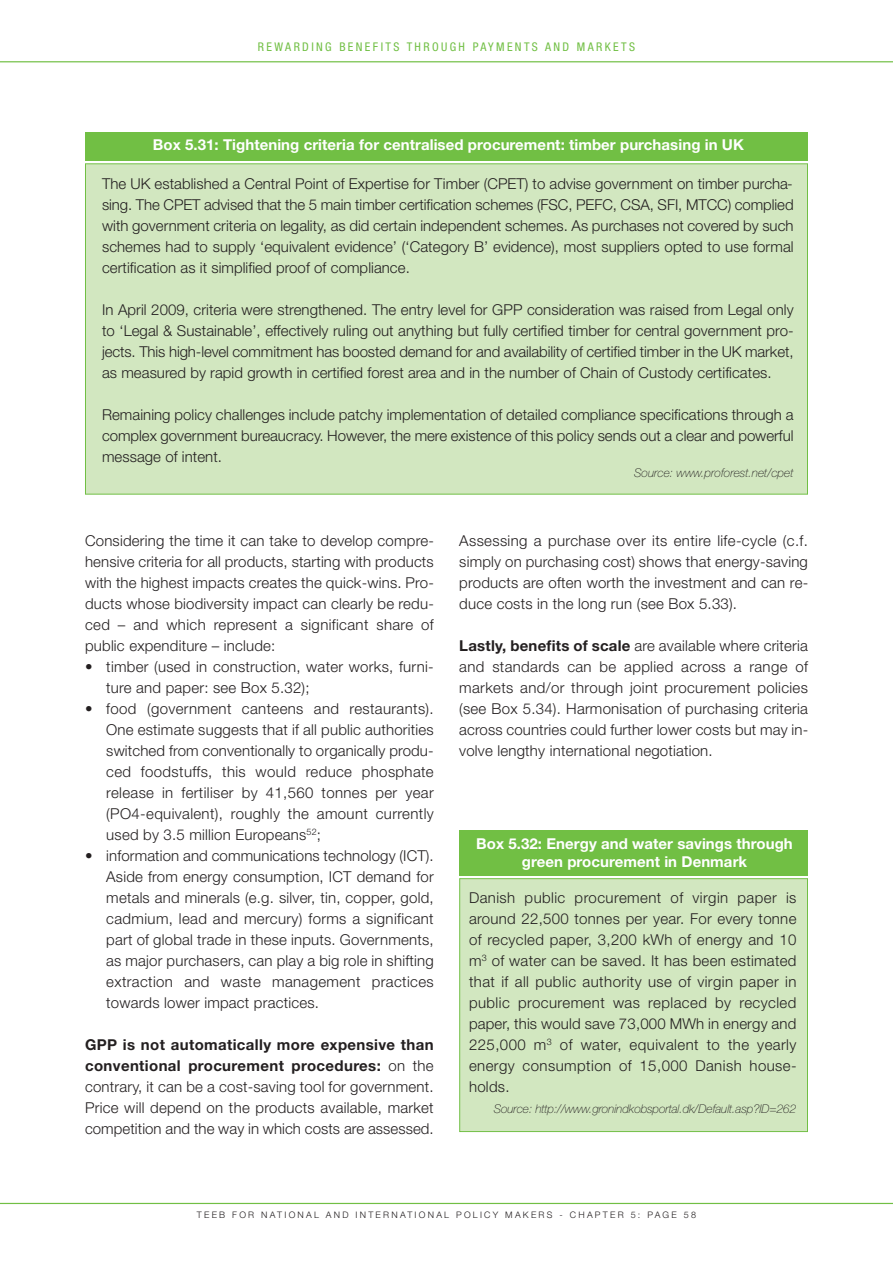
<style>
.page{position:relative;width:893px;height:1263px;background:#fff}
.page>*{position:absolute;margin:0;border:0;box-sizing:border-box;transform-origin:0 0}
.t1{font:300 15px/21px "Helvetica Neue";letter-spacing:.015em;color:#231f20;text-align:justify}
.t2{font:700 15px/18px "Helvetica Neue";letter-spacing:.005em;color:#fff;text-align:center}
.t3{font:italic 100 12px "Helvetica Neue";letter-spacing:-.01em;color:#231f20}
.t4{font:condensed 12px "Helvetica Neue";letter-spacing:.2em;color:#71bf44}
.t5{font:300 9px "Helvetica Neue";letter-spacing:.25em;color:#231f20}
.s1{font-weight:700}
</style>
<div class="page">
<hr style="left:0;top:61px;width:893px;height:1px;background:#71bf44">
<hr style="left:0;top:1203px;width:893px;height:1px;background:#71bf44">
<div style="left:86px;top:164px;width:721px;height:330px;background:#d2e7c0"></div>
<div style="left:85px;top:132px;width:723px;height:28px;background:#71bf44"></div>
<div style="left:460px;top:879px;width:347px;height:252px;background:#d2e7c0"></div>
<div style="left:459px;top:878px;width:349px;height:254px;border:1px solid #71bf44"></div>
<div style="left:459px;top:830px;width:349px;height:46px;background:#71bf44"></div>
<p class="t4" style="left:258px;top:43px;width:379px">REWARDING BENEFITS THROUGH PAYMENTS AND MARKETS</p>
<p class="t2" style="left:153px;top:137px;width:592px">Box 5.31: Tightening criteria for centralised procurement: timber purchasing in UK</p>
<p class="t1" style="left:102px;top:175px;width:693px">The UK established a Central Point of Expertise for Timber (CPET) to advise government on timber purcha&shy;sing. The CPET advised that the 5 main timber certification schemes (FSC, PEFC, CSA, SFI, MTCC) complied with government criteria on legality, as did certain independent schemes. As purchases not covered by such schemes had to supply ‘equivalent evidence’ (‘Category B’ evidence), most suppliers opted to use formal certification as it simplified proof of compliance.</p>
<p class="t1" style="left:102px;top:301px;width:693px">In April 2009, criteria were strengthened. The entry level for GPP consideration was raised from Legal only to ‘Legal &amp; Sustainable’, effectively ruling out anything but fully certified timber for central government pro&shy;jects. This high-level commitment has boosted demand for and availability of certified timber in the UK market, as measured by rapid growth in certified forest area and in the number of Chain of Custody certificates.</p>
<p class="t1" style="left:102px;top:406px;width:693px">Remaining policy challenges include patchy implementation of detailed compliance specifications through a complex government bureaucracy. However, the mere existence of this policy sends out a clear and powerful message of intent.</p>
<p class="t3" style="left:634px;top:468px;width:161px">Source: www.proforest.net/cpet</p>
<p class="t1" style="left:85px;top:532px;width:350px">Considering the time it can take to develop compre&shy;hensive criteria for all products, starting with products with the highest impacts creates the quick-wins. Pro&shy;ducts whose biodiversity impact can clearly be redu&shy;ced – and which represent a significant share of public expenditure – include:</p>
<p class="t1" style="left:106px;top:658px;width:329px;text-indent:-21px">• timber (used in construction, water works, furni&shy;ture and paper: see Box 5.32);</p>
<p class="t1" style="left:106px;top:700px;width:329px;text-indent:-21px">• food (government canteens and restaurants).<br>One estimate suggests that if all public authorities switched from conventionally to organically produ&shy;ced foodstuffs, this would reduce phosphate release in fertiliser by 41,560 tonnes per year (PO4-equivalent), roughly the amount currently used by 3.5 million Europeans<sup>52</sup>;</p>
<p class="t1" style="left:106px;top:847px;width:329px;text-indent:-21px">• information and communications technology (ICT).<br>Aside from energy consumption, ICT demand for metals and minerals (e.g. silver, tin, copper, gold, cadmium, lead and mercury) forms a significant part of global trade in these inputs. Governments, as major purchasers, can play a big role in shifting extraction and waste management practices towards lower impact practices.</p>
<p class="t1" style="left:85px;top:1036px;width:350px"><span class="s1">GPP is not automatically more expensive than conventional procurement procedures:</span> on the contrary, it can be a cost-saving tool for government.<br>Price will depend on the products available, market competition and the way in which costs are assessed.</p>
<p class="t1" style="left:459px;top:532px;width:350px">Assessing a purchase over its entire life-cycle (c.f. simply on purchasing cost) shows that energy-saving products are often worth the investment and can re&shy;duce costs in the long run (see Box 5.33).</p>
<p class="t1" style="left:459px;top:637px;width:350px"><span class="s1">Lastly, benefits of scale</span> are available where criteria and standards can be applied across a range of markets and/or through joint procurement policies (see Box 5.34). Harmonisation of purchasing criteria across countries could further lower costs but may in&shy;volve lengthy international negotiation.</p>
<p class="t2" style="left:476px;top:836px;width:318px">Box 5.32: Energy and water savings through green procurement in Denmark</p>
<p class="t1" style="left:469px;top:889px;width:329px">Danish public procurement of virgin paper is around 22,500 tonnes per year. For every tonne of recycled paper, 3,200 kWh of energy and 10 m<sup>3</sup> of water can be saved. It has been estimated that if all public authority use of virgin paper in public procurement was replaced by recycled paper, this would save 73,000 MWh in energy and 225,000 m<sup>3</sup> of water, equivalent to the yearly energy consumption of 15,000 Danish house&shy;holds.</p>
<p class="t3" style="left:494px;top:1104px;width:304px">Source: http://www.gronindkobsportal.dk/Default.asp?ID=262</p>
<p class="t5" style="left:197px;top:1212px;width:501px">TEEB FOR NATIONAL AND INTERNATIONAL POLICY MAKERS - CHAPTER 5: PAGE 58</p>
</div>
